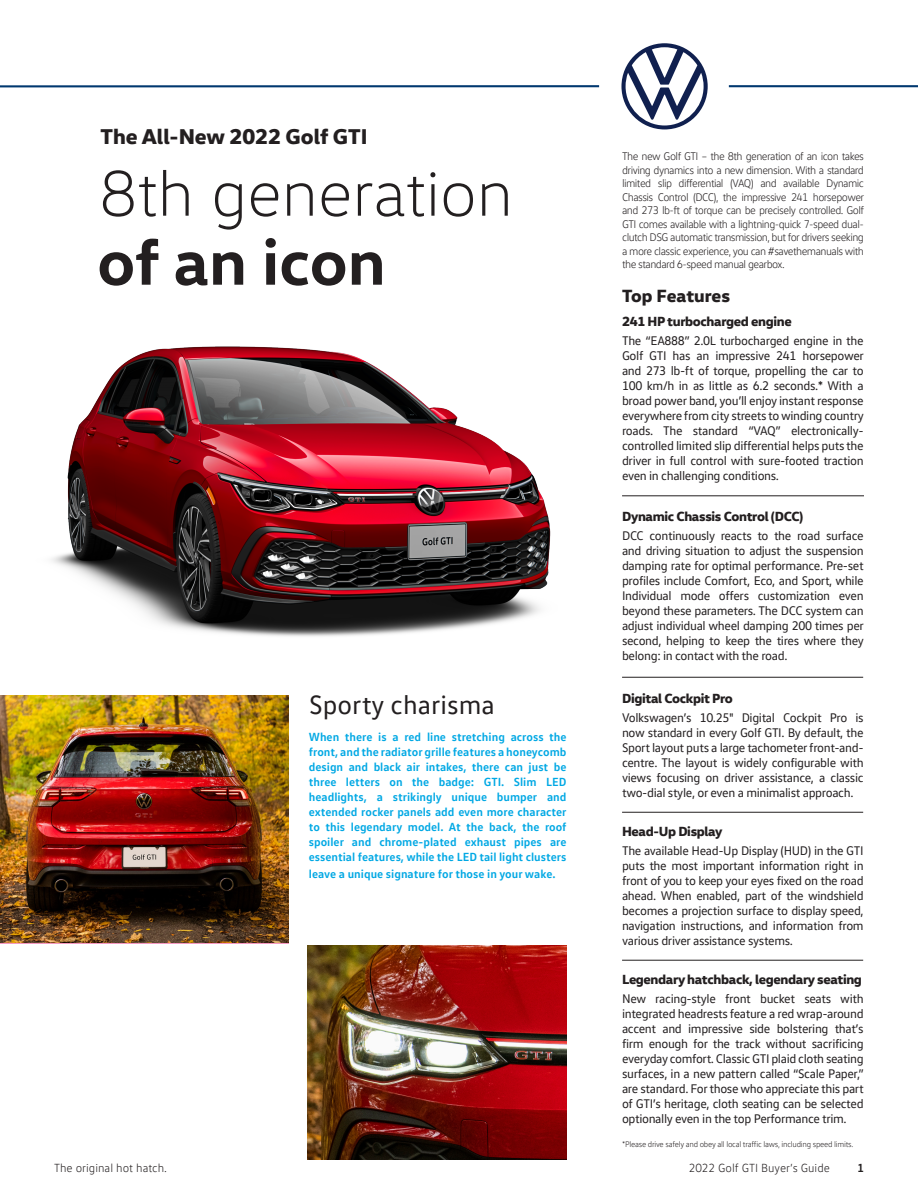
<style>
.page{position:relative;width:918px;height:1188px;background:#fff}
.page>*{position:absolute;margin:0;border:0;box-sizing:border-box;transform-origin:0 0}
.t1{font:300 65.4px "VW Head";color:#231f20}
.t2{font:700 65.4px "VW Head";color:#231f20}
.Highlight_text_18pt{font:27px "VW Text";color:#231f20}
.t3{font:800 21.75px "VW Head";color:#231f20}
.t4{font:800 18px "VW Head";color:#231f20}
.Features_headline{font:800 13.5px "VW Head";letter-spacing:-.025em;color:#231f20}
.t5{font:12.75px/15px "VW Text";letter-spacing:-.03em;color:#231f20;text-align:justify}
.Highlight_text_18pt-2{font:700 12px/15px "VW Text";color:#00a8e4;text-align:justify}
.t6{font:300 12px "VW Text";color:#231f20}
.Pagina{font:700 12px "VW Text";color:#231f20}
.Copy_8_5_11_5{font:300 11.25px/13.5px "VW Text";letter-spacing:-.05em;color:#231f20;text-align:justify}
.t7{font:300 8.25px "VW Text";letter-spacing:-.03em;color:#231f20}
</style>
<div class="page">
<img style="left:308px;top:946px;width:259px;height:214px">
<img style="left:0;top:695px;width:288px;height:248px">
<hr style="left:0;top:85px;width:599px;height:2px;background:#00386f">
<hr style="left:729px;top:85px;width:189px;height:2px;background:#00386f">
<svg style="left:622px;top:43px;width:86px;height:86px"></svg>
<img style="left:51px;top:346px;width:500px;height:291px">
<hr style="left:622px;top:495px;width:242px;height:1px;background:#231f20">
<hr style="left:622px;top:677px;width:241px;height:1px;background:#231f20">
<hr style="left:622px;top:812px;width:241px;height:1px;background:#231f20">
<hr style="left:622px;top:960px;width:241px;height:1px;background:#231f20">
<p class="t3" style="left:101px;top:122px;width:268px">The All-New 2022 Golf GTI</p>
<p class="t1" style="left:99px;top:155px;width:415px">8th generation</p>
<p class="t2" style="left:97px;top:220px;width:290px">of an icon</p>
<p class="Highlight_text_18pt" style="left:309px;top:688px;width:187px">Sporty charisma</p>
<p class="Highlight_text_18pt-2" style="left:309px;top:729px;width:259px">When there is a red line stretching across the front, and the radiator grille features a honeycomb design and black air intakes, there can just be three letters on the badge: GTI. Slim LED headlights, a strikingly unique bumper and extended rocker panels add even more character to this legendary model. At the back, the roof spoiler and chrome-plated exhaust pipes are essential features, while the LED tail light clusters</p>
<p class="Highlight_text_18pt-2" style="left:309px;top:865px;width:248px">leave a unique signature for those in your wake.</p>
<p class="Copy_8_5_11_5" style="left:622px;top:149px;width:244px">The new Golf GTI – the 8th generation of an icon takes driving dynamics into a new dimension. With a standard limited slip differential (VAQ) and available Dynamic Chassis Control (DCC), the impressive 241 horsepower and 273 lb-ft of torque can be precisely controlled. Golf GTI comes available with a lightning-quick 7-speed dual&shy;clutch DSG automatic transmission, but for drivers seeking a more classic experience, you can #savethemanuals with the standard 6-speed manual gearbox.</p>
<p class="t4" style="left:622px;top:284px;width:110px">Top Features</p>
<p class="t5" style="left:622px;top:333px;width:243px">The “EA888” 2.0L turbocharged engine in the Golf GTI has an impressive 241 horsepower and 273 lb-ft of torque, propelling the car to 100 km/h in as little as 6.2 seconds.* With a broad power band, you’ll enjoy instant response everywhere from city streets to winding country roads. The standard “VAQ” electronically&shy;controlled limited slip differential helps puts the driver in full control with sure-footed traction even in challenging conditions.</p>
<p class="Features_headline" style="left:622px;top:313px;width:171px">241 HP turbocharged engine</p>
<p class="Features_headline" style="left:622px;top:507px;width:183px">Dynamic Chassis Control (DCC)</p>
<p class="t5" style="left:622px;top:527px;width:243px">DCC continuously reacts to the road surface and driving situation to adjust the suspension damping rate for optimal performance. Pre-set profiles include Comfort, Eco, and Sport, while Individual mode offers customization even beyond these parameters. The DCC system can adjust individual wheel damping 200 times per second, helping to keep the tires where they belong: in contact with the road.</p>
<p class="Features_headline" style="left:622px;top:689px;width:112px">Digital Cockpit Pro</p>
<p class="t5" style="left:622px;top:709px;width:243px">Volkswagen’s 10.25" Digital Cockpit Pro is now standard in every Golf GTI. By default, the Sport layout puts a large tachometer front-and&shy;centre. The layout is widely configurable with views focusing on driver assistance, a classic two-dial style, or even a minimalist approach.</p>
<p class="Features_headline" style="left:622px;top:822px;width:102px">Head-Up Display</p>
<p class="t5" style="left:622px;top:842px;width:243px">The available Head-Up Display (HUD) in the GTI puts the most important information right in front of you to keep your eyes fixed on the road ahead. When enabled, part of the windshield becomes a projection surface to display speed, navigation instructions, and information from various driver assistance systems.</p>
<p class="Features_headline" style="left:622px;top:970px;width:241px">Legendary hatchback, legendary seating</p>
<p class="t5" style="left:622px;top:990px;width:243px">New racing-style front bucket seats with integrated headrests feature a red wrap-around accent and impressive side bolstering that’s firm enough for the track without sacrificing everyday comfort. Classic GTI plaid cloth seating surfaces, in a new pattern called “Scale Paper,” are standard. For those who appreciate this part of GTI’s heritage, cloth seating can be selected optionally even in the top Performance trim.</p>
<p class="t7" style="left:622px;top:1139px;width:233px">*Please drive safely and obey all local traffic laws, including speed limits.</p>
<p class="t6" style="left:54px;top:1161px;width:115px">The original hot hatch.</p>
<p class="t6" style="left:689px;top:1161px;width:143px">2022 Golf GTI Buyer’s Guide</p>
<p class="Pagina" style="left:857px;top:1160px;width:8px">1</p>
</div>
